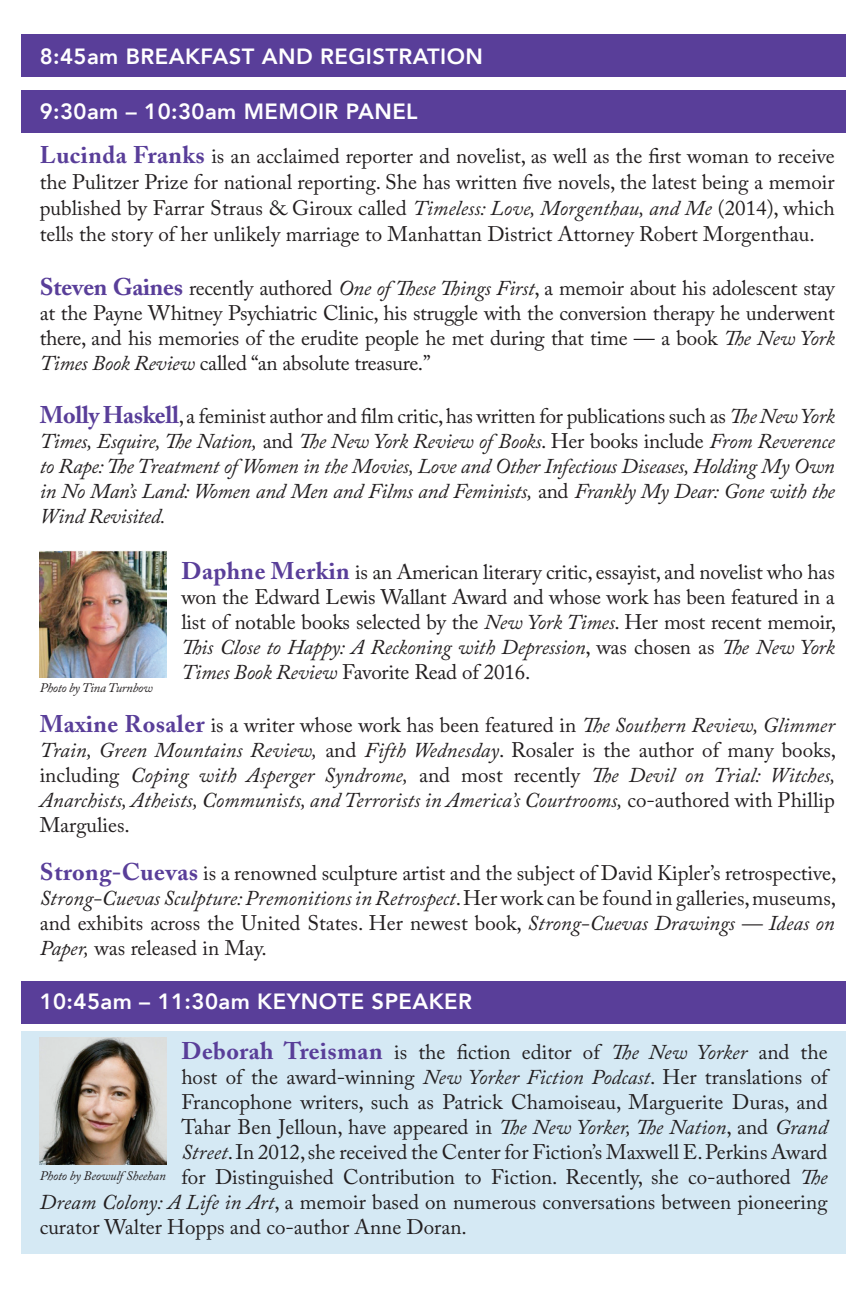
<style>
.page{position:relative;width:864px;height:1296px;background:#fff}
.page>*{position:absolute;margin:0;border:0;box-sizing:border-box;transform-origin:0 0}
.Section_Header{font:800 22px "Avenir";letter-spacing:.02em;color:#fff}
.Body_Text{font:800 22px "Avenir";letter-spacing:.02em;color:#fff}
.Body_Text-2{font:21px/25px "Adobe Caslon Pro";color:#231f20;text-align:justify}
.Body_Text-3{font:italic 21px/25px "Adobe Caslon Pro";letter-spacing:-.01em;color:#231f20;text-align:justify}
.Photo_Captions{font:italic 13px "Adobe Caslon Pro";letter-spacing:-.01em;color:#231f20}
.s1{font-family:"Adobe Caslon";font-weight:700;font-size:24px;color:#593e99}
.s2{font-style:italic}
.s3{font-family:"Adobe Caslon";font-weight:700;font-style:normal;font-size:24px;color:#593e99}
.s4{font-style:normal}
</style>
<div class="page">
<div style="left:21px;top:1031px;width:825px;height:223px;background:#d5e9f4"></div>
<div style="left:21px;top:90px;width:825px;height:43px;background:#593e99"></div>
<div style="left:21px;top:982px;width:825px;height:42px;background:#593e99"></div>
<div style="left:21px;top:35px;width:825px;height:42px;background:#593e99"></div>
<img style="left:40px;top:1038px;width:127px;height:127px">
<img style="left:40px;top:550px;width:127px;height:127px">
<p class="Section_Header" style="left:40px;top:39px;width:445px">8:45am BREAKFAST AND REGISTRATION</p>
<p class="Section_Header" style="left:40px;top:94px;width:380px">9:30am – 10:30am MEMOIR PANEL</p>
<p class="Body_Text-2" style="left:40px;top:143px;width:797px;line-height:26px"><span class="s1">Lucinda Franks</span> is an acclaimed reporter and novelist, as well as the first woman to receive the Pulitzer Prize for national reporting. She has written five novels, the latest being a memoir published by Farrar Straus &amp; Giroux called <span class="s2">Timeless: Love, Morgenthau, and Me</span> (2014), which tells the story of her unlikely marriage to Manhattan District Attorney Robert Morgenthau.</p>
<p class="Body_Text-2" style="left:40px;top:275px;width:797px"><span class="s1">Steven Gaines</span> recently authored <span class="s2">One of These Things First</span>, a memoir about his adolescent stay at the Payne Whitney Psychiatric Clinic, his struggle with the conversion therapy he underwent there, and his memories of the erudite people he met during that time — a book <span class="s2">The New York Times Book Review</span> called “an absolute treasure.”</p>
<p class="Body_Text-3" style="left:40px;top:404px;width:797px"><span class="s3">Molly Haskell</span><span class="s4">, a feminist author and film critic, has written for publications such as</span> The New York Times, Esquire, The Nation, <span class="s4">and</span> The New York Review of Books<span class="s4">. Her books include</span> From Reverence to Rape: The Treatment of Women in the Movies, Love and Other Infectious Diseases, Holding My Own in No Man’s Land: Women and Men and Films and Feminists, <span class="s4">and</span> Frankly My Dear: Gone with the Wind Revisited.</p>
<p class="Body_Text-2" style="left:181px;top:559px;width:656px"><span class="s1">Daphne Merkin</span> is an American literary critic, essayist, and novelist who has won the Edward Lewis Wallant Award and whose work has been featured in a list of notable books selected by the <span class="s2">New York Times</span>. Her most recent memoir, <span class="s2">This Close to Happy: A Reckoning with Depression</span>, was chosen as <span class="s2">The New York Times Book Review</span> Favorite Read of 2016.</p>
<p class="Body_Text-3" style="left:40px;top:713px;width:798px"><span class="s3">Maxine Rosaler</span> <span class="s4">is a writer whose work has been featured in</span> The Southern Review, Glimmer Train, Green Mountains Review, <span class="s4">and</span> Fifth Wednesday<span class="s4">. Rosaler is the author of many books, including</span> Coping with Asperger Syndrome, <span class="s4">and most recently</span> The Devil on Trial: Witches, Anarchists, Atheists, Communists, and Terrorists in America’s Courtrooms, <span class="s4">co-authored with Phillip Margulies.</span></p>
<p class="Body_Text-2" style="left:40px;top:861px;width:798px"><span class="s1">Strong-Cuevas</span> is a renowned sculpture artist and the subject of David Kipler’s retrospective, <span class="s2">Strong-Cuevas Sculpture: Premonitions in Retrospect</span>. Her work can be found in galleries, museums, and exhibits across the United States. Her newest book, <span class="s2">Strong-Cuevas Drawings — Ideas on Paper,</span> was released in May.</p>
<p class="Body_Text" style="left:40px;top:985px;width:434px">10:45am – 11:30am KEYNOTE SPEAKER</p>
<p class="Body_Text-2" style="left:181px;top:1039px;width:648px"><span class="s1">Deborah Treisman</span> is the fiction editor of <span class="s2">The New Yorker</span> and the</p>
<p class="Body_Text-2" style="left:181px;top:1064px;width:648px">host of the award-winning <span class="s2">New Yorker Fiction Podcast</span>. Her translations of</p>
<p class="Body_Text-2" style="left:181px;top:1089px;width:648px">Francophone writers, such as Patrick Chamoiseau, Marguerite Duras, and</p>
<p class="Body_Text-2" style="left:181px;top:1114px;width:648px">Tahar Ben Jelloun, have appeared in <span class="s2">The New Yorker, The Nation</span>, and <span class="s2">Grand</span></p>
<p class="Body_Text-2" style="left:181px;top:1139px;width:648px"><span class="s2">Street</span>. In 2012, she received the Center for Fiction’s Maxwell E. Perkins Award</p>
<p class="Body_Text-2" style="left:181px;top:1164px;width:648px">for Distinguished Contribution to Fiction. Recently, she co-authored <span class="s2">The</span></p>
<p class="Body_Text-2" style="left:40px;top:1189px;width:789px"><span class="s2">Dream Colony: A Life in Art</span>, a memoir based on numerous conversations between pioneering</p>
<p class="Body_Text-2" style="left:40px;top:1214px;width:429px">curator Walter Hopps and co-author Anne Doran.</p>
<p class="Photo_Captions" style="left:40px;top:680px;width:115px">Photo by Tina Turnbow</p>
<p class="Photo_Captions" style="left:40px;top:1168px;width:128px">Photo by Beowulf Sheehan</p>
</div>
